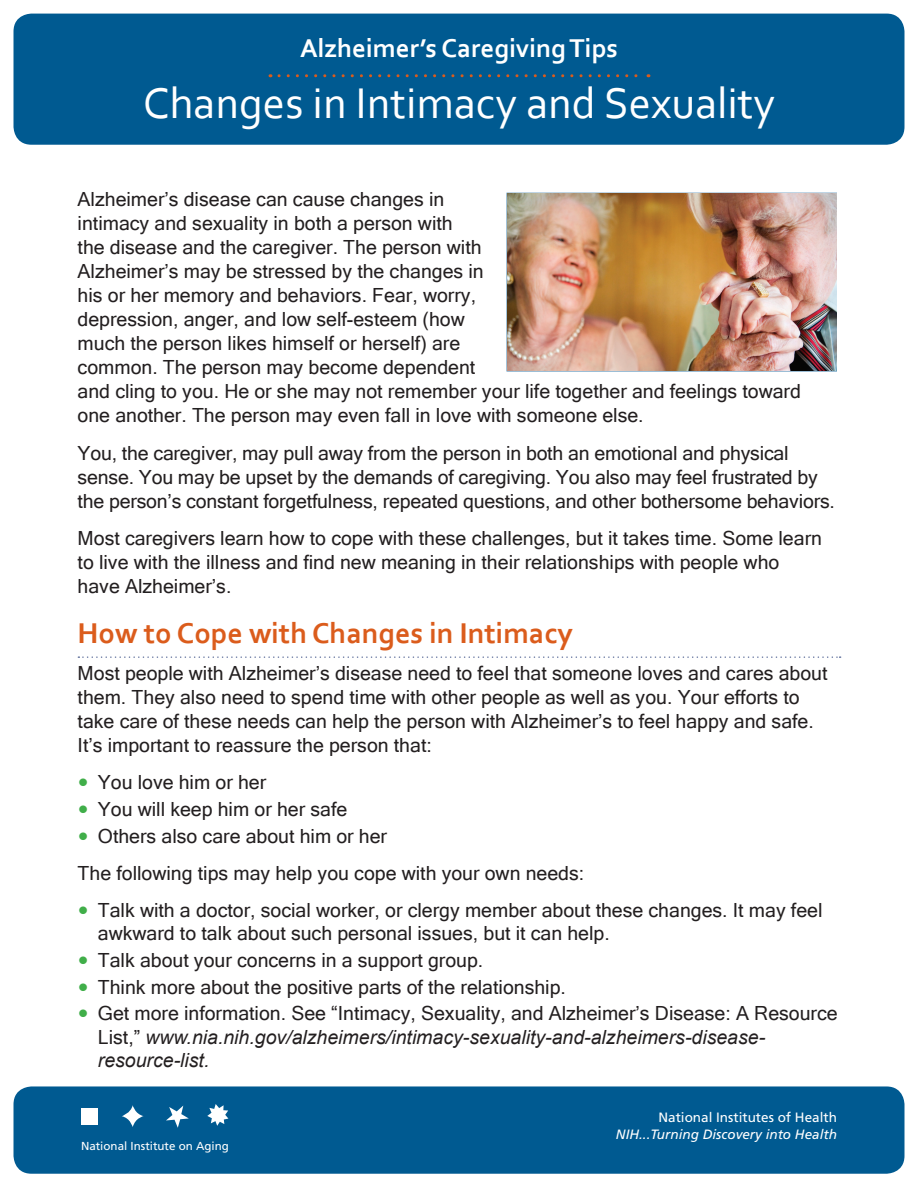
<style>
.page{position:relative;width:918px;height:1188px;background:#fff}
.page>*{position:absolute;margin:0;border:0;box-sizing:border-box;transform-origin:0 0}
.t1{font:45px "Corbel";color:#fff}
.t2{font:700 30px "Corbel";color:#db5c1c}
.t3{font:700 27px "Corbel";color:#fff}
.t4{font:19.5px/24px "Microsoft Sans Serif";color:#231f20}
.t5{font:italic 19.5px/23.4px "Arial";color:#231f20}
.t6{font:italic 13.5px/16.2px "Frutiger LT Std";color:#fff;text-align:right}
.t7{font:11.55px "Frutiger LT Std";color:#fff}
.s1{font-family:"Verdana";font-size:21px;color:#40ae49}
.s2{font-family:"Verdana";font-style:normal;font-size:21px;color:#40ae49}
.s3{font-family:"Microsoft Sans Serif";font-style:normal}
.s4{font-style:normal}
</style>
<div class="page">
<svg style="left:78px;top:656px;width:763px;height:2px"></svg>
<div style="left:14px;top:14px;width:890px;height:131px;background:#005a91;border-radius:18px"></div>
<div style="left:14px;top:1086px;width:890px;height:88px;background:#005a91;border-radius:18px"></div>
<img style="left:507px;top:193px;width:329px;height:178px">
<div style="left:81px;top:1108px;width:16px;height:17px;background:#fff"></div>
<svg style="left:122px;top:1105px;width:22px;height:22px"></svg>
<svg style="left:166px;top:1106px;width:23px;height:22px"></svg>
<svg style="left:207px;top:1104px;width:21px;height:22px"></svg>
<svg style="left:279px;top:74px;width:370px;height:3px"></svg>
<h1 class="t3" style="left:300px;top:31px;width:319px">Alzheimer’s Caregiving Tips</h1>
<h1 class="t1" style="left:143px;top:75px;width:634px">Changes in Intimacy and Sexuality</h1>
<p class="t4" style="left:78px;top:187px;width:725px">Alzheimer’s disease can cause changes in<br>intimacy and sexuality in both a person with<br>the disease and the caregiver. The person with<br>Alzheimer’s may be stressed by the changes in<br>his or her memory and behaviors. Fear, worry,<br>depression, anger, and low self-esteem (how<br>much the person likes himself or herself) are<br>common. The person may become dependent<br>and cling to you. He or she may not remember your life together and feelings toward one another. The person may even fall in love with someone else.</p>
<p class="t4" style="left:78px;top:440px;width:759px">You, the caregiver, may pull away from the person in both an emotional and physical sense. You may be upset by the demands of caregiving. You also may feel frustrated by the person’s constant forgetfulness, repeated questions, and other bothersome behaviors.</p>
<p class="t4" style="left:78px;top:526px;width:746px">Most caregivers learn how to cope with these challenges, but it takes time. Some learn to live with the illness and find new meaning in their relationships with people who have Alzheimer’s.</p>
<h2 class="t2" style="left:78px;top:614px;width:497px">How to Cope with Changes in Intimacy</h2>
<p class="t4" style="left:78px;top:661px;width:751px">Most people with Alzheimer’s disease need to feel that someone loves and cares about them. They also need to spend time with other people as well as you. Your efforts to take care of these needs can help the person with Alzheimer’s to feel happy and safe.<br>It’s important to reassure the person that:</p>
<p class="t4" style="left:78px;top:770px;width:190px"><span class="s1">•</span> You love him or her</p>
<p class="t4" style="left:78px;top:796px;width:271px"><span class="s1">•</span> You will keep him or her safe</p>
<p class="t4" style="left:78px;top:816px;width:508px;line-height:37.5px"><span class="s1">•</span> Others also care about him or her<br>The following tips may help you cope with your own needs:</p>
<p class="t4" style="left:98px;top:898px;width:726px;line-height:23.4px;text-indent:-20px"><span class="s1">•</span> Talk with a doctor, social worker, or clergy member about these changes. It may feel awkward to talk about such personal issues, but it can help.</p>
<p class="t4" style="left:78px;top:947px;width:407px"><span class="s1">•</span> Talk about your concerns in a support group.</p>
<p class="t4" style="left:78px;top:974px;width:490px"><span class="s1">•</span> Think more about the positive parts of the relationship.</p>
<p class="t5" style="left:98px;top:1002px;width:741px;text-indent:-20px"><span class="s2">•</span> <span class="s3">Get more information. See “Intimacy, Sexuality, and Alzheimer’s Disease: A Resource<br>List,”</span> www.nia.nih.gov/alzheimers/intimacy-sexuality-and-alzheimers-disease&shy;resource-list.</p>
<p class="t7" style="left:81px;top:1139px;width:149px">National Institute on Aging</p>
<p class="t6" style="left:616px;top:1110px;width:223px"><span class="s4">National Institutes of Health<br></span>NIH...Turning Discovery into Health</p>
</div>
